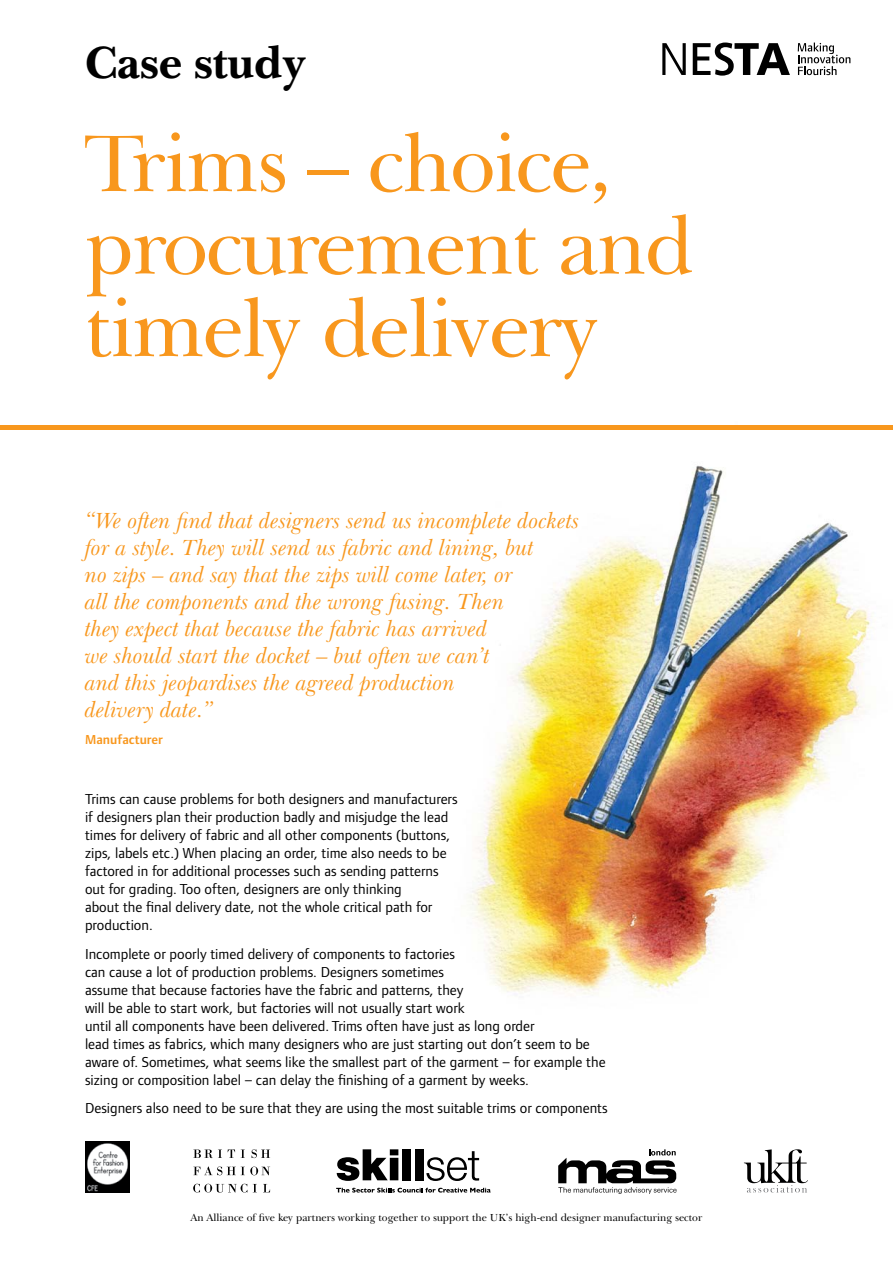
<style>
.page{position:relative;width:893px;height:1263px;background:#fff}
.page>*{position:absolute;margin:0;border:0;box-sizing:border-box;transform-origin:0 0}
.t1{font:82.5px/82.5px "New Baskerville IT Cby BT";letter-spacing:-.02em;color:#f8971d}
.t2{font:700 46.5px "New Baskerville IT Cby BT";letter-spacing:-.02em;color:#000}
.t3{font:italic 22.5px/27px "New Baskerville IT Cby BT";color:#f8971d}
.t4{font:15px/18px "Foundry Form Sans";color:#000}
.t5{font:600 13.5px "Foundry Form Sans";color:#f8971d}
.t6{font:10.5px "New Baskerville IT Cby BT";color:#000}
</style>
<div class="page">
<svg style="left:744px;top:1149px;width:64px;height:43px"></svg>
<svg style="left:558px;top:1149px;width:119px;height:45px"></svg>
<svg style="left:337px;top:1149px;width:61px;height:32px"></svg>
<div style="left:402px;top:1149px;width:9px;height:31px;background:#000"></div>
<div style="left:415px;top:1149px;width:9px;height:31px;background:#000"></div>
<svg style="left:426px;top:1151px;width:53px;height:30px"></svg>
<svg style="left:336px;top:1188px;width:155px;height:4px"></svg>
<img style="left:85px;top:1142px;width:44px;height:50px">
<svg style="left:193px;top:1149px;width:29px;height:9px"></svg>
<svg style="left:228px;top:1149px;width:7px;height:9px"></svg>
<svg style="left:241px;top:1149px;width:4px;height:9px"></svg>
<svg style="left:252px;top:1149px;width:18px;height:9px"></svg>
<svg style="left:193px;top:1166px;width:77px;height:9px"></svg>
<svg style="left:193px;top:1184px;width:54px;height:8px"></svg>
<svg style="left:253px;top:1184px;width:4px;height:8px"></svg>
<svg style="left:263px;top:1184px;width:7px;height:8px"></svg>
<img style="left:468px;top:465px;width:405px;height:529px">
<div style="left:0;top:425px;width:893px;height:5px;background:#f8971d"></div>
<svg style="left:798px;top:43px;width:52px;height:32px"></svg>
<svg style="left:662px;top:43px;width:24px;height:32px"></svg>
<svg style="left:693px;top:43px;width:97px;height:33px"></svg>
<h2 class="t2" style="left:85px;top:34px;width:223px">Case study</h2>
<h1 class="t1" style="left:85px;top:122px;width:610px">Trims – choice, procurement and timely delivery</h1>
<p class="t3" style="left:85px;top:507px;width:496px">“We often find that designers send us incomplete dockets for a style. They will send us fabric and lining, but<br>no zips – and say that the zips will come later, or<br>all the components and the wrong fusing. Then<br>they expect that because the fabric has arrived<br>we should start the docket – but often we can’t<br>and this jeopardises the agreed production<br>delivery date.”</p>
<p class="t5" style="left:85px;top:731px;width:79px">Manufacturer</p>
<p class="t4" style="left:85px;top:790px;width:374px">Trims can cause problems for both designers and manufacturers if designers plan their production badly and misjudge the lead times for delivery of fabric and all other components (buttons, zips, labels etc.) When placing an order, time also needs to be factored in for additional processes such as sending patterns out for grading. Too often, designers are only thinking<br>about the final delivery date, not the whole critical path for production.</p>
<p class="t4" style="left:85px;top:944px;width:522px">Incomplete or poorly timed delivery of components to factories<br>can cause a lot of production problems. Designers sometimes<br>assume that because factories have the fabric and patterns, they<br>will be able to start work, but factories will not usually start work<br>until all components have been delivered. Trims often have just as long order<br>lead times as fabrics, which many designers who are just starting out don’t seem to be aware of. Sometimes, what seems like the smallest part of the garment – for example the sizing or composition label – can delay the finishing of a garment by weeks.</p>
<p class="t4" style="left:85px;top:1099px;width:524px">Designers also need to be sure that they are using the most suitable trims or components</p>
<p class="t6" style="left:191px;top:1211px;width:513px">An Alliance of five key partners working together to support the UK’s high-end designer manufacturing sector</p>
</div>
